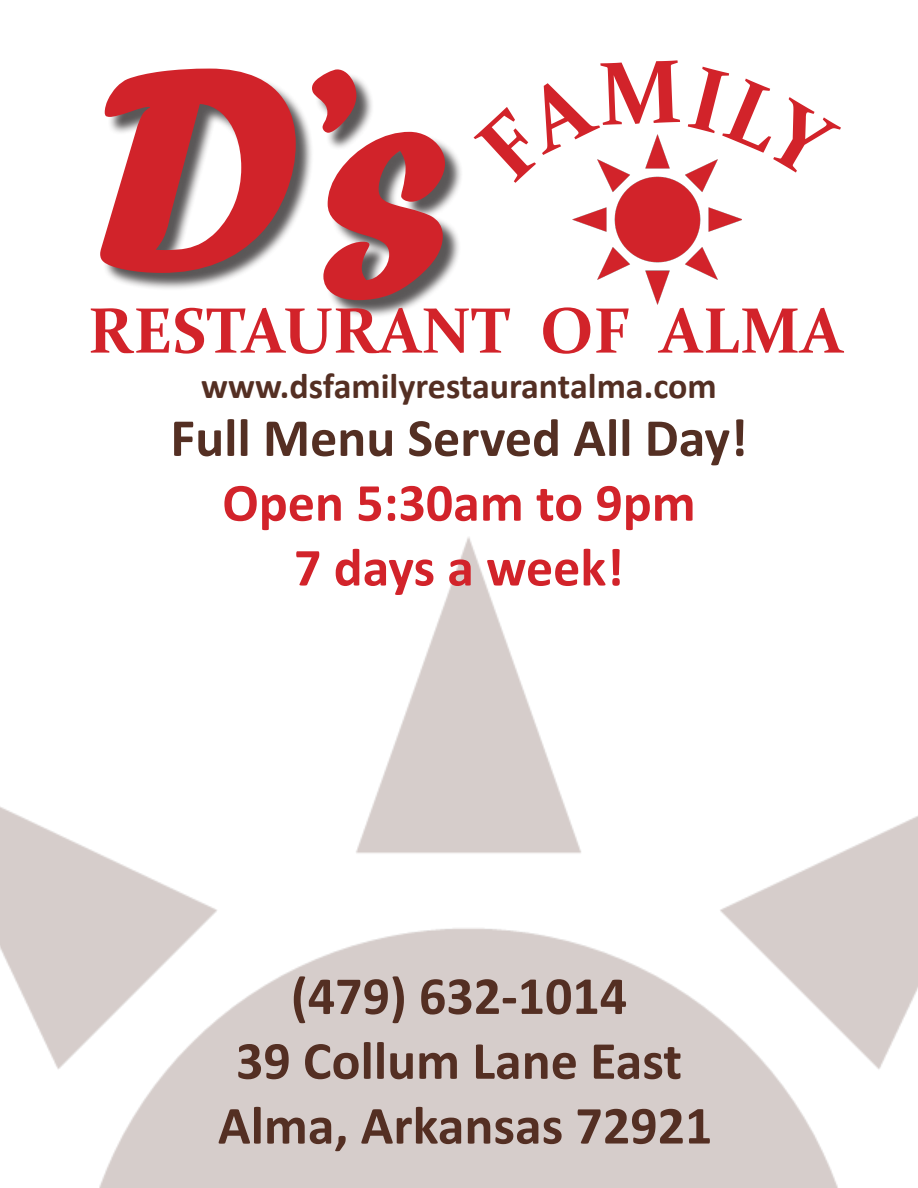
<style>
.page{position:relative;width:918px;height:1188px;background:#fff}
.page>*{position:absolute;margin:0;border:0;box-sizing:border-box;transform-origin:0 0}
.t1{font:300px "Forte";color:#d1232a}
.t2{font:700 64.5px "Constantia";color:#d2232a}
.t3{font:700 54px "Calibri";color:#542f23}
.t4{font:700 54px "Calibri";color:#d2232a}
.t5{font:700 36px "Calibri";color:#542f23}
</style>
<div class="page">
<div style="left:103px;top:71px;width:361px;height:248px;background:#231f20;opacity:.75"></div>
<img style="left:572px;top:173px;width:170px;height:131px">
<img style="left:0;top:537px;width:918px;height:651px">
<svg style="left:572px;top:134px;width:108px;height:49px"></svg>
<svg style="left:688px;top:159px;width:54px;height:22px"></svg>
<p class="t1" style="left:94px;top:-1px;width:357px">D’s</p>
<p class="t2" style="left:88px;top:286px;width:757px">RESTAURANT OF ALMA</p>
<p class="t5" style="left:201px;top:360px;width:517px">www.dsfamilyrestaurantalma.com</p>
<p class="t3" style="left:170px;top:400px;width:579px">Full Menu Served All Day!</p>
<p class="t4" style="left:222px;top:465px;width:475px">Open 5:30am to 9pm</p>
<p class="t4" style="left:294px;top:529px;width:331px">7 days a week!</p>
<p class="t3" style="left:291px;top:958px;width:338px">(479) 632-1014</p>
<p class="t3" style="left:236px;top:1023px;width:448px">39 Collum Lane East</p>
<p class="t3" style="left:218px;top:1087px;width:496px">Alma, Arkansas 72921</p>
</div>
